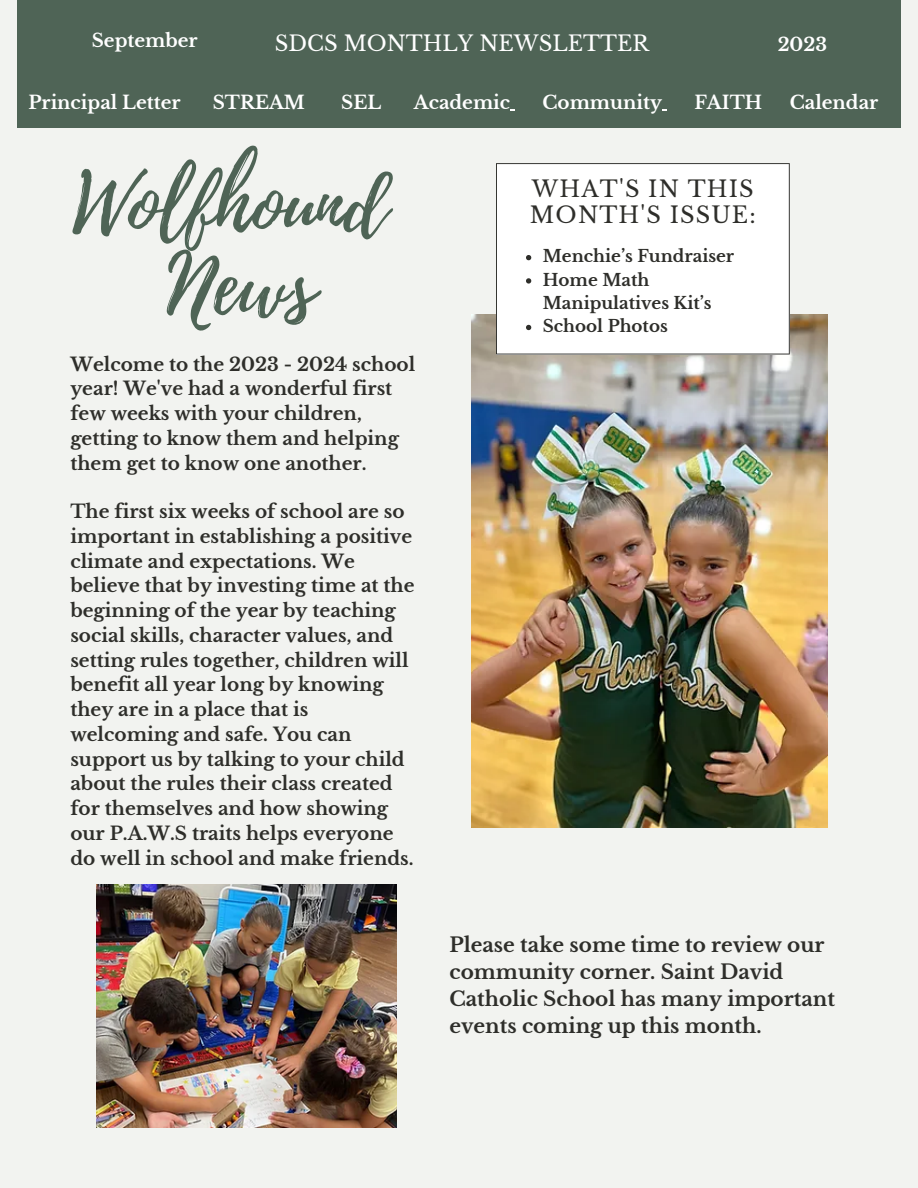
<style>
.page{position:relative;width:918px;height:1188px;background:#f2f3f0}
.page>*{position:absolute;margin:0;border:0;box-sizing:border-box;transform-origin:0 0}
.t1{font:81.9px "Playlist Script";color:#4f6456}
.t2{font:22.5px "Libre Baskerville";letter-spacing:.05em;color:#2e2e2a}
.t3{font:21.15px "Libre Baskerville";color:#fff}
.t4{font:700 19.95px/27px "Libre Baskerville";color:#2e2e2a}
.t5{font:700 18.45px/24.8px "Libre Baskerville";color:#2e2e2a}
.t6{font:700 18.3px "Libre Baskerville";color:#fff}
.t7{font:700 16.8px/23.2px "Libre Baskerville";color:#2e2e2a}
</style>
<div class="page">
<div style="left:17px;top:0;width:883px;height:128px;background:#4f6456"></div>
<img style="left:472px;top:315px;width:355px;height:513px">
<div style="left:496px;top:163px;width:294px;height:192px;background:#fff"></div>
<img style="left:96px;top:884px;width:301px;height:243px">
<svg style="left:526px;top:255px;width:5px;height:5px"></svg>
<svg style="left:526px;top:278px;width:5px;height:6px"></svg>
<svg style="left:526px;top:325px;width:5px;height:5px"></svg>
<p class="t6" style="left:92px;top:29px;width:107px">September</p>
<p class="t3" style="left:275px;top:30px;width:376px">SDCS MONTHLY NEWSLETTER</p>
<p class="t6" style="left:778px;top:33px;width:51px">2023</p>
<p class="t6" style="left:28px;top:91px;width:154px">Principal Letter</p>
<p class="t6" style="left:213px;top:91px;width:94px">STREAM</p>
<p class="t6" style="left:341px;top:91px;width:42px">SEL</p>
<p class="t6" style="left:414px;top:91px;width:98px">Academic</p>
<p class="t6" style="left:542px;top:91px;width:121px">Community</p>
<p class="t6" style="left:694px;top:91px;width:69px">FAITH</p>
<p class="t6" style="left:790px;top:91px;width:90px">Calendar</p>
<p class="t1" style="left:72px;top:146px;width:316px">Wolfhound</p>
<p class="t1" style="left:167px;top:227px;width:150px">News</p>
<p class="t5" style="left:70px;top:352px;width:347px">Welcome to the 2023 - 2024 school year! We've had a wonderful first few weeks with your children, getting to know them and helping them get to know one another.</p>
<p class="t5" style="left:70px;top:499px;width:346px">The first six weeks of school are so important in establishing a positive climate and expectations. We believe that by investing time at the beginning of the year by teaching social skills, character values, and setting rules together, children will benefit all year long by knowing they are in a place that is welcoming and safe. You can support us by talking to your child about the rules their class created for themselves and how showing our P.A.W.S traits helps everyone do well in school and make friends.</p>
<p class="t2" style="left:532px;top:175px;width:223px">WHAT'S IN THIS</p>
<p class="t2" style="left:530px;top:202px;width:227px">MONTH'S ISSUE:</p>
<p class="t7" style="left:543px;top:245px;width:193px">Menchie’s Fundraiser</p>
<p class="t7" style="left:543px;top:268px;width:170px">Home Math<br>Manipulatives Kit’s</p>
<p class="t7" style="left:543px;top:315px;width:127px">School Photos</p>
<p class="t4" style="left:449px;top:931px;width:387px">Please take some time to review our community corner. Saint David<br>Catholic School has many important events coming up this month.</p>
</div>
